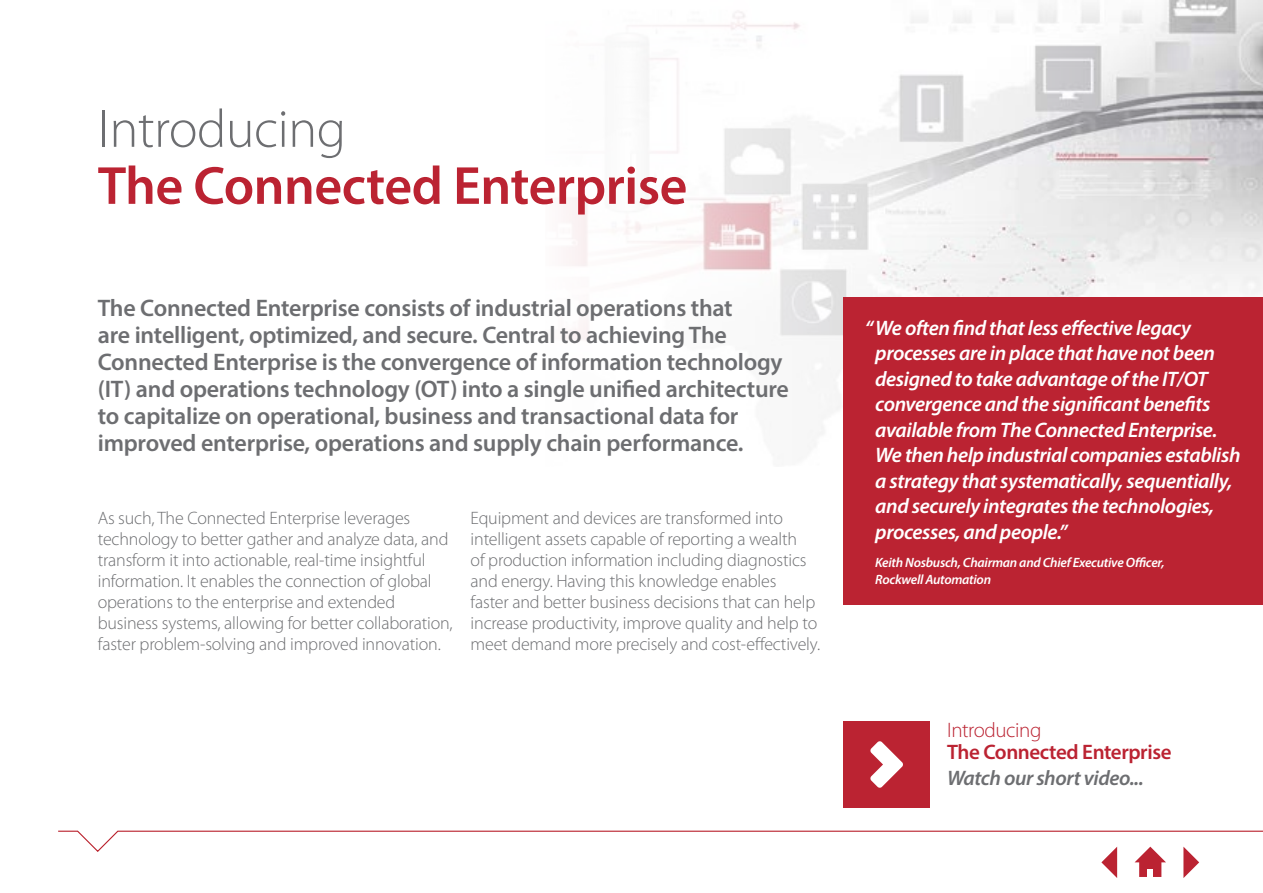
<style>
.page{position:relative;width:1263px;height:893px;background:#fff}
.page>*{position:absolute;margin:0;border:0;box-sizing:border-box;transform-origin:0 0}
.t1{font:600 54px "Myriad Pro";letter-spacing:-.01em;color:#bb2332}
.t2{font:300 54px "Myriad Pro";letter-spacing:-.01em;color:#6d6e71}
.t3{font:600 24px/27px "Myriad Pro";letter-spacing:-.01em;color:#6d6e71}
.t4{font:italic 600 21px/25.5px "Myriad Pro";letter-spacing:-.02em;color:#fff}
.t5{font:600 21px "Myriad Pro";letter-spacing:-.02em;color:#bb2332}
.t6{font:italic 600 21px "Myriad Pro";letter-spacing:-.02em;color:#6d6e71}
.t7{font:300 21px "Myriad Pro";letter-spacing:-.02em;color:#bb2332}
.t8{font:300 18px/21px "Myriad Pro";letter-spacing:-.01em;color:#6d6e71}
.t9{font:italic 600 13.5px/16.5px "Myriad Pro";letter-spacing:-.02em;color:#fff}
</style>
<div class="page">
<svg style="left:58px;top:830px;width:1205px;height:48px"></svg>
<svg style="left:566px;top:0;width:697px;height:435px"></svg>
<div style="left:843px;top:298px;width:420px;height:307px;background:#bb2332"></div>
<div style="left:843px;top:721px;width:87px;height:87px;background:#bb2332"></div>
<svg style="left:870px;top:741px;width:33px;height:47px"></svg>
<h1 class="t2" style="left:98px;top:96px;width:250px">Introducing</h1>
<h1 class="t1" style="left:98px;top:151px;width:591px">The Connected Enterprise</h1>
<p class="t3" style="left:98px;top:293px;width:693px">The Connected Enterprise consists of industrial operations that<br>are intelligent, optimized, and secure. Central to achieving The Connected Enterprise is the convergence of information technology (IT) and operations technology (OT) into a single unified architecture to capitalize on operational, business and transactional data for improved enterprise, operations and supply chain performance.</p>
<p class="t8" style="left:98px;top:507px;width:356px">As such, The Connected Enterprise leverages technology to better gather and analyze data, and transform it into actionable, real-time insightful information. It enables the connection of global operations to the enterprise and extended business systems, allowing for better collaboration, faster problem-solving and improved innovation.</p>
<p class="t8" style="left:471px;top:507px;width:351px">Equipment and devices are transformed into intelligent assets capable of reporting a wealth<br>of production information including diagnostics and energy. Having this knowledge enables<br>faster and better business decisions that can help increase productivity, improve quality and help to meet demand more precisely and cost-effectively.</p>
<p class="t4" style="left:875px;top:314px;width:367px;text-indent:-11px">“We often find that less effective legacy processes are in place that have not been designed to take advantage of the IT/OT convergence and the significant benefits available from The Connected Enterprise.<br>We then help industrial companies establish a strategy that systematically, sequentially, and securely integrates the technologies, processes, and people.”</p>
<p class="t9" style="left:875px;top:554px;width:291px">Keith Nosbusch, Chairman and Chief Executive Officer,<br>Rockwell Automation</p>
<p class="t7" style="left:947px;top:717px;width:96px">Introducing</p>
<p class="t5" style="left:947px;top:739px;width:226px">The Connected Enterprise</p>
<p class="t6" style="left:947px;top:765px;width:198px">Watch our short video...</p>
</div>
